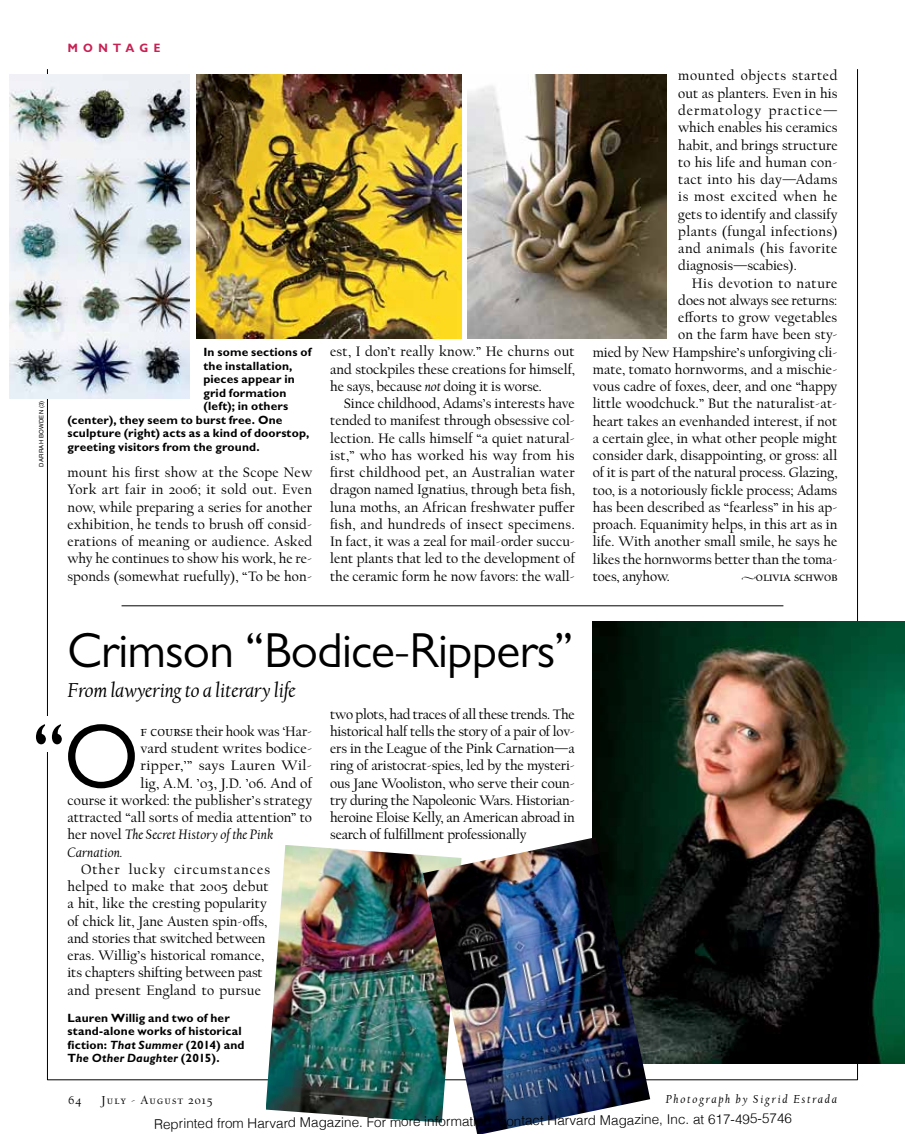
<style>
.page{position:relative;width:905px;height:1134px;background:#fff}
.page>*{position:absolute;margin:0;border:0;box-sizing:border-box;transform-origin:0 0}
.t1{font:91.65px "Gill Sans MT Std";color:#000}
.t2{font:49.5px "Gill Sans MT Std";letter-spacing:-.015em;color:#000}
.t3{font:italic 21px "Cal Harvard";letter-spacing:-.005em;color:#000}
.t4{font:14.25px/17.2px "Cal Harvard";color:#000;text-align:justify}
.t5{font:italic 14.25px "Cal Harvard";letter-spacing:.005em;color:#000}
.t6{font:14.25px "Cal Harvard";letter-spacing:.03em;color:#000}
.t7{font:300 13.5px "Helvetica";letter-spacing:-.01em;color:#000}
.t8{font:700 12px/13.5px "Gill Sans Std";letter-spacing:.015em;color:#000}
.t9{font:italic 12px "Cal Harvard";letter-spacing:.15em;color:#000}
.t10{font:12px "Cal Harvard";letter-spacing:.1em;color:#000}
.t11{font:700 12px "Gill Sans Display";letter-spacing:.42em;color:#c82254}
.t12{font:6px "Helvetica LT Std";letter-spacing:.045em;color:#000}
.s1{font-style:italic}
.s2{font-size:15.75px}
.s3{font-style:normal}
</style>
<div class="page">
<hr style="left:47px;top:69px;width:1px;height:1011px;background:#000">
<hr style="left:857px;top:69px;width:1px;height:1011px;background:#000">
<hr style="left:47px;top:1080px;width:810px;height:1px;background:#000">
<div style="left:30px;top:716px;width:32px;height:36px;background:#fff"></div>
<hr style="left:122px;top:606px;width:661px;height:1px;background:#000">
<img style="left:592px;top:621px;width:312px;height:443px">
<img style="left:266px;top:845px;width:157px;height:277px">
<img style="left:423px;top:837px;width:227px;height:297px">
<img style="left:10px;top:74px;width:180px;height:324px">
<img style="left:196px;top:74px;width:265px;height:265px">
<img style="left:468px;top:74px;width:198px;height:265px">
<p class="t12" style="left:38px;top:467px;width:67px;rotate:-90deg">DARRAH BOWDEN (3)</p>
<p class="t11" style="left:68px;top:41px;width:94px">MONTAGE</p>
<p class="t8" style="left:203px;top:345px;width:109px">In some sections of</p>
<p class="t8" style="left:203px;top:359px;width:91px">the installation,</p>
<p class="t8" style="left:203px;top:372px;width:93px">pieces appear in</p>
<p class="t8" style="left:203px;top:386px;width:85px">grid formation</p>
<p class="t8" style="left:203px;top:399px;width:86px">(left); in others</p>
<p class="t8" style="left:67px;top:413px;width:216px">(center), they seem to burst free. One</p>
<p class="t8" style="left:67px;top:426px;width:243px">sculpture (right) acts as a kind of doorstop,</p>
<p class="t8" style="left:67px;top:440px;width:194px">greeting visitors from the ground.</p>
<p class="t4" style="left:68px;top:465px;width:246px">mount his first show at the Scope New York art fair in 2006; it sold out. Even now, while preparing a series for another exhibition, he tends to brush off consid&shy;erations of meaning or audience. Asked why he continues to show his work, he re&shy;sponds (somewhat ruefully), “To be hon-</p>
<p class="t4" style="left:330px;top:344px;width:246px">est, I don’t really know.” He churns out and stockpiles these creations for himself, he says, because <span class="s1">not</span> doing it is worse.</p>
<p class="t4" style="left:330px;top:396px;width:246px;text-indent:13px">Since childhood, Adams’s interests have tended to manifest through obsessive col&shy;lection. He calls himself “a quiet natural&shy;ist,” who has worked his way from his first childhood pet, an Australian water dragon named Ignatius, through beta fish, luna moths, an African freshwater puffer fish, and hundreds of insect specimens.<br>In fact, it was a zeal for mail-order succu&shy;lent plants that led to the development of the ceramic form he now favors: the wall-</p>
<p class="t4" style="left:678px;top:68px;width:161px">mounted objects started out as planters. Even in his dermatology practice— which enables his ceramics habit, and brings structure to his life and human con&shy;tact into his day—Adams is most excited when he gets to identify and classify plants (fungal infections) and animals (his favorite diagnosis—scabies).</p>
<p class="t6" style="left:691px;top:276px;width:147px">His devotion to nature</p>
<p class="t4" style="left:678px;top:292px;width:160px">does not always see returns:</p>
<p class="t4" style="left:678px;top:310px;width:160px">efforts to grow vegetables</p>
<p class="t4" style="left:678px;top:327px;width:161px">on the farm have been sty-</p>
<p class="t4" style="left:593px;top:344px;width:246px">mied by New Hampshire’s unforgiving cli-</p>
<p class="t4" style="left:593px;top:361px;width:246px">mate, tomato hornworms, and a mischie-</p>
<p class="t4" style="left:593px;top:379px;width:246px">vous cadre of foxes, deer, and one “happy</p>
<p class="t4" style="left:593px;top:396px;width:246px">little woodchuck.” But the naturalist-at-</p>
<p class="t4" style="left:593px;top:413px;width:246px">heart takes an evenhanded interest, if not</p>
<p class="t4" style="left:593px;top:430px;width:246px">a certain glee, in what other people might</p>
<p class="t4" style="left:593px;top:448px;width:246px">consider dark, disappointing, or gross: all</p>
<p class="t4" style="left:593px;top:465px;width:246px">of it is part of the natural process. Glazing,</p>
<p class="t4" style="left:593px;top:482px;width:246px">too, is a notoriously fickle process; Adams</p>
<p class="t4" style="left:593px;top:499px;width:246px">has been described as “fearless” in his ap-</p>
<p class="t4" style="left:593px;top:517px;width:246px">proach. Equanimity helps, in this art as in</p>
<p class="t4" style="left:593px;top:534px;width:246px">life. With another small smile, he says he</p>
<p class="t4" style="left:593px;top:551px;width:246px">likes the hornworms better than the toma-</p>
<p class="t4" style="left:593px;top:568px;width:79px">toes, anyhow.</p>
<p class="t4" style="left:756px;top:568px;width:83px">olivia schwob</p>
<h2 class="t2" style="left:68px;top:621px;width:508px">Crimson “Bodice-Rippers”</h2>
<h3 class="t3" style="left:68px;top:679px;width:230px">From lawyering to a literary life</h3>
<h1 class="t1" style="left:30px;top:702px;width:111px">“O</h1>
<p class="t4" style="left:140px;top:723px;width:173px"><span class="s2">f course</span> their hook was ‘Har-</p>
<p class="t4" style="left:330px;top:706px;width:246px">two plots, had traces of all these trends. The historical half tells the story of a pair of lov&shy;ers in the League of the Pink Carnation—a ring of aristocrat-spies, led by the mysteri&shy;ous Jane Wooliston, who serve their coun&shy;try during the Napoleonic Wars. Historian&shy;heroine Eloise Kelly, an American abroad in search of fulfillment professionally</p>
<p class="t4" style="left:140px;top:741px;width:173px">vard student writes bodice-</p>
<p class="t6" style="left:140px;top:758px;width:173px">ripper,’” says Lauren Wil-</p>
<p class="t4" style="left:140px;top:775px;width:173px">lig, A.M. ’03, J.D. ’06. And of</p>
<p class="t4" style="left:68px;top:792px;width:246px">course it worked: the publisher’s strategy</p>
<p class="t4" style="left:68px;top:810px;width:246px">attracted “all sorts of media attention” to</p>
<p class="t5" style="left:68px;top:827px;width:207px"><span class="s3">her novel</span> The Secret History of the Pink</p>
<p class="t5" style="left:68px;top:845px;width:56px">Carnation.</p>
<p class="t4" style="left:68px;top:861px;width:204px;text-align:left;text-indent:13px">Other lucky circumstances helped to make that 2005 debut a hit, like the cresting popularity of chick lit, Jane Austen spin-offs, and stories that switched between eras. Willig’s historical romance, its chapters shifting between past and present England to pursue</p>
<p class="t8" style="left:67px;top:1011px;width:178px">Lauren Willig and two of her stand-alone works of historical fiction: <span class="s1">That Summer</span> (2014) and<br>T<span class="s1">he Other Daughter</span> (2015).</p>
<p class="t9" style="left:666px;top:1093px;width:173px">Photograph by Sigrid Estrada</p>
<p class="t10" style="left:68px;top:1094px;width:14px">64</p>
<p class="t10" style="left:101px;top:1094px;width:112px">July - August 2015</p>
<p class="t7" style="left:154px;top:1115px;width:639px">Reprinted from Harvard Magazine. For more information, contact Harvard Magazine, Inc. at 617-495-5746</p>
</div>
